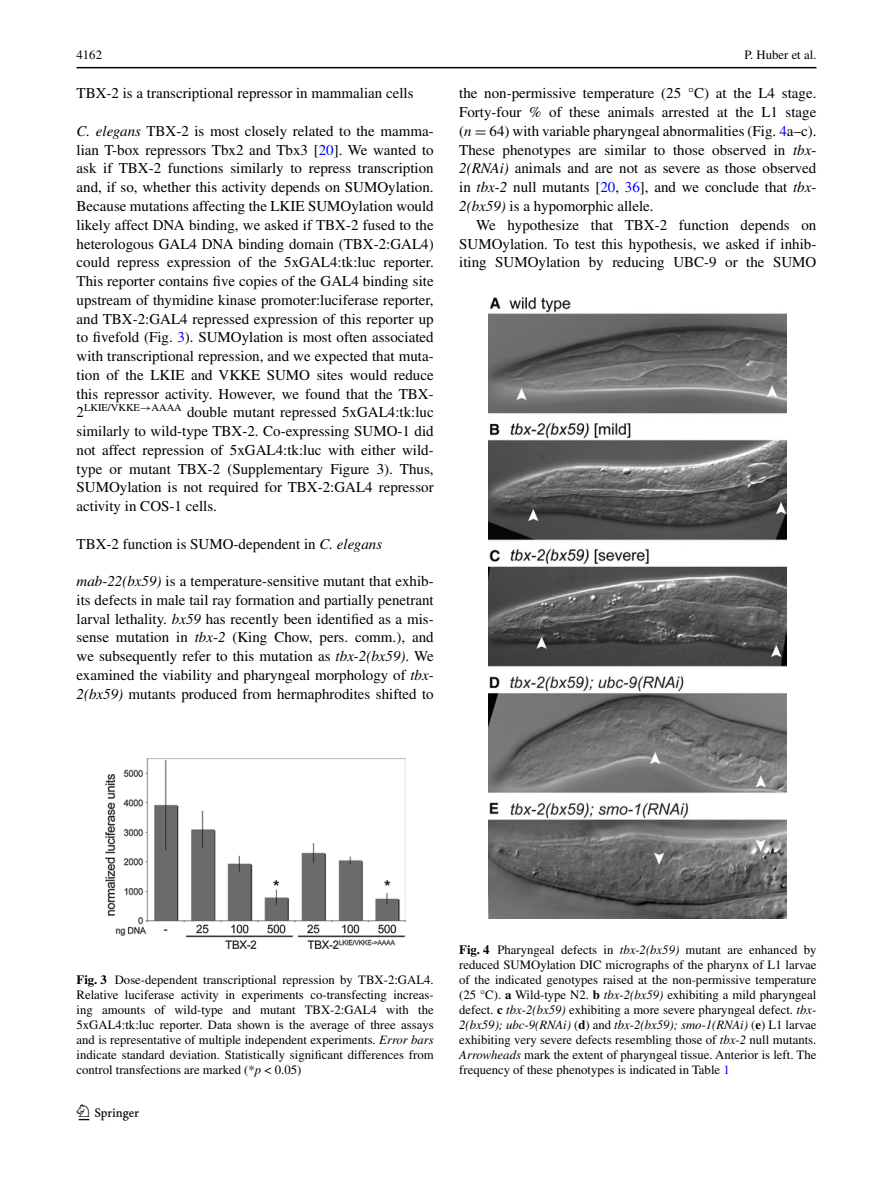
<style>
.page{position:relative;width:893px;height:1187px;background:#fff}
.page>*{position:absolute;margin:0;border:0;box-sizing:border-box;transform-origin:0 0}
.t1{font:22.5px "Springnew";color:#000}
.t2{font:15px/18.8px "Times";color:#000;text-align:justify}
.t3{font:12.75px/15px "Times";color:#000;text-align:justify}
.t4{font:10.5px "Times";color:#000}
.s1{font-style:italic}
.s2{color:#00f}
.s3{font-size:15px}
.s4{font-family:"MTSY"}
.s5{font-weight:700}
</style>
<div class="page">
<hr style="left:77px;top:67px;width:739px;height:1px;background:#000">
<img style="left:105px;top:759px;width:300px;height:189px">
<img style="left:489px;top:297px;width:298px;height:621px">
<p class="t3" style="left:77px;top:48px;width:27px">4162</p>
<p class="t3" style="left:744px;top:48px;width:73px">P. Huber et al.</p>
<p class="t2" style="left:77px;top:84px;width:339px">TBX-2 is a transcriptional repressor in mammalian cells</p>
<p class="t2" style="left:77px;top:121px;width:359px"><span class="s1">C. elegans</span> TBX-2 is most closely related to the mamma&shy;lian T-box repressors Tbx2 and Tbx3 [<span class="s2">20</span>]. We wanted to ask if TBX-2 functions similarly to repress transcription and, if so, whether this activity depends on SUMOylation.<br>Because mutations affecting the LKIE SUMOylation would likely affect DNA binding, we asked if TBX-2 fused to the heterologous GAL4 DNA binding domain (TBX-2:GAL4) could repress expression of the 5xGAL4:tk:luc reporter.<br>This reporter contains five copies of the GAL4 binding site upstream of thymidine kinase promoter:luciferase reporter, and TBX-2:GAL4 repressed expression of this reporter up to fivefold (Fig. <span class="s2">3</span>). SUMOylation is most often associated with transcriptional repression, and we expected that muta&shy;tion of the LKIE and VKKE SUMO sites would reduce this repressor activity. However, we found that the TBX-</p>
<p class="t4" style="left:77px;top:402px;width:84px"><span class="s3">2</span>LKIE/VKKE<span class="s4">→</span>AAAA</p>
<p class="t2" style="left:77px;top:403px;width:359px;text-indent:111px">double mutant repressed 5xGAL4:tk:luc similarly to wild-type TBX-2. Co-expressing SUMO-1 did not affect repression of 5xGAL4:tk:luc with either wild&shy;type or mutant TBX-2 (Supplementary Figure 3). Thus, SUMOylation is not required for TBX-2:GAL4 repressor activity in COS-1 cells.</p>
<p class="t2" style="left:77px;top:534px;width:307px">TBX-2 function is SUMO-dependent in <span class="s1">C. elegans</span></p>
<p class="t2" style="left:77px;top:571px;width:359px"><span class="s1">mab</span>-<span class="s1">22(bx59)</span> is a temperature-sensitive mutant that exhib&shy;its defects in male tail ray formation and partially penetrant larval lethality. <span class="s1">bx59</span> has recently been identified as a mis&shy;sense mutation in <span class="s1">tbx</span>-<span class="s1">2</span> (King Chow, pers. comm.), and we subsequently refer to this mutation as <span class="s1">tbx</span>-<span class="s1">2(bx59)</span>. We examined the viability and pharyngeal morphology of <span class="s1">tbx</span>-<span class="s1">2(bx59)</span> mutants produced from hermaphrodites shifted to</p>
<p class="t2" style="left:459px;top:84px;width:359px">the non-permissive temperature (25 °C) at the L4 stage.<br>Forty-four % of these animals arrested at the L1 stage (<span class="s1">n</span> <span class="s4">=</span> 64) with variable pharyngeal abnormalities (Fig. <span class="s2">4</span>a–c).<br>These phenotypes are similar to those observed in <span class="s1">tbx</span>-<span class="s1">2(RNAi)</span> animals and are not as severe as those observed in <span class="s1">tbx</span>-<span class="s1">2</span> null mutants [<span class="s2">20</span>, <span class="s2">36</span>], and we conclude that <span class="s1">tbx</span>-<span class="s1">2(bx59)</span> is a hypomorphic allele.</p>
<p class="t2" style="left:459px;top:215px;width:359px;text-indent:17px">We hypothesize that TBX-2 function depends on SUMOylation. To test this hypothesis, we asked if inhib&shy;iting SUMOylation by reducing UBC-9 or the SUMO</p>
<p class="t3" style="left:77px;top:972px;width:359px"><span class="s5">Fig. 3</span> Dose-dependent transcriptional repression by TBX-2:GAL4.<br>Relative luciferase activity in experiments co-transfecting increas&shy;ing amounts of wild-type and mutant TBX-2:GAL4 with the 5xGAL4:tk:luc reporter. Data shown is the average of three assays and is representative of multiple independent experiments. <span class="s1">Error bars </span>indicate standard deviation. Statistically significant differences from control transfections are marked (*<span class="s1">p</span> &lt; 0.05)</p>
<h1 class="t1" style="left:79px;top:1104px;width:62px">1 3</h1>
<p class="t3" style="left:459px;top:942px;width:359px"><span class="s5">Fig. 4</span> Pharyngeal defects in <span class="s1">tbx</span>-<span class="s1">2(bx59)</span> mutant are enhanced by reduced SUMOylation DIC micrographs of the pharynx of L1 larvae of the indicated genotypes raised at the non-permissive temperature (25 °C). <span class="s5">a</span> Wild-type N2. <span class="s5">b</span> <span class="s1">tbx</span>-<span class="s1">2(bx59)</span> exhibiting a mild pharyngeal defect. <span class="s5">c</span> <span class="s1">tbx</span>-<span class="s1">2(bx59)</span> exhibiting a more severe pharyngeal defect. <span class="s1">tbx</span>-<span class="s1">2(bx59); ubc</span>-<span class="s1">9(RNAi)</span> (<span class="s5">d</span>) and <span class="s1">tbx</span>-<span class="s1">2(bx59); smo</span>-<span class="s1">1(RNAi)</span> (<span class="s5">e</span>) L1 larvae exhibiting very severe defects resembling those of <span class="s1">tbx</span>-<span class="s1">2</span> null mutants.<br><span class="s1">Arrowheads</span> mark the extent of pharyngeal tissue. Anterior is left. The frequency of these phenotypes is indicated in Table <span class="s2">1</span></p>
</div>
